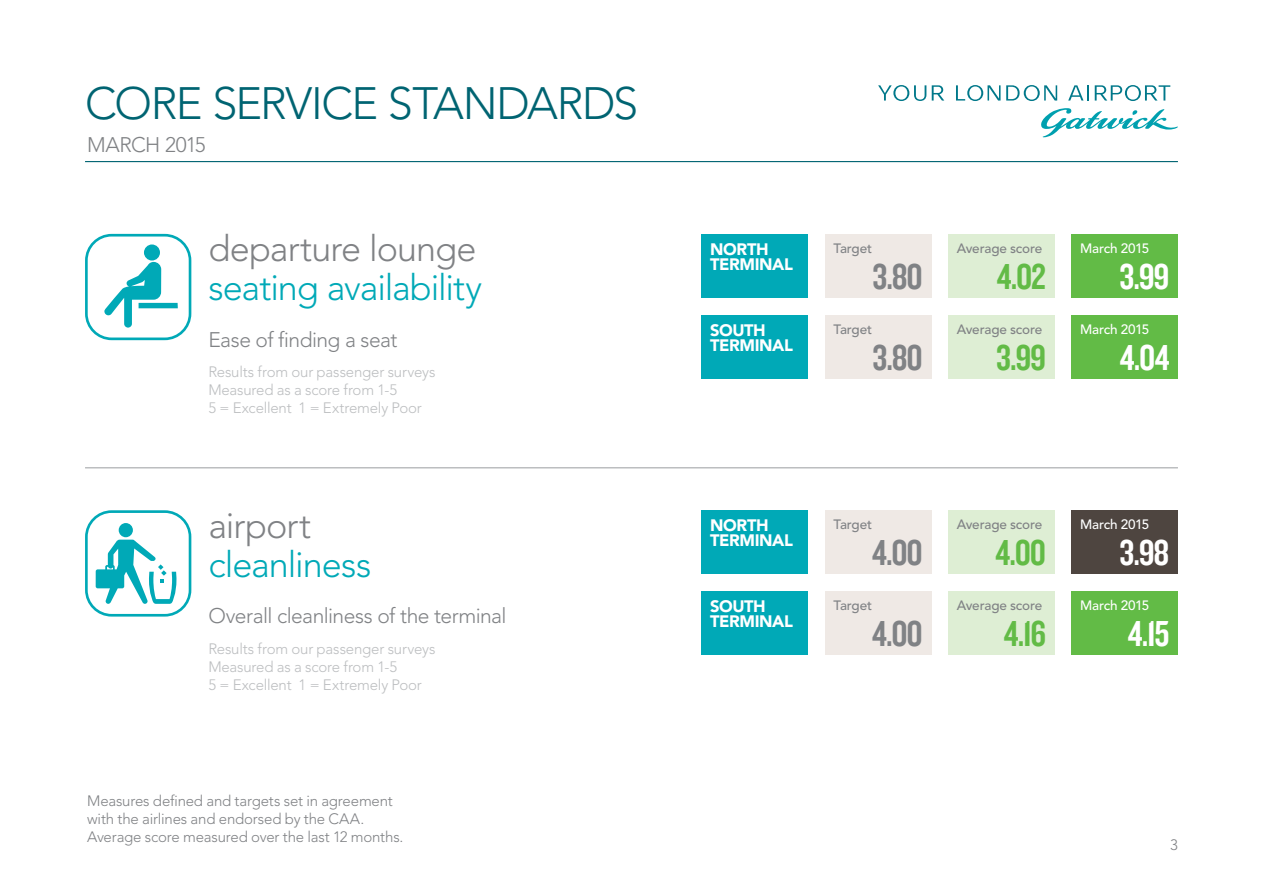
<style>
.page{position:relative;width:1263px;height:893px;background:#fff}
.page>*{position:absolute;margin:0;border:0;box-sizing:border-box;transform-origin:0 0}
.t1{font:300 45px "Avenir";letter-spacing:-.035em;color:#006472}
.t2{font:37.5px "Knockout HTF49 Liteweight";letter-spacing:-.03em;color:#808285}
.t3{font:37.5px "Knockout HTF49 Liteweight";letter-spacing:-.03em;color:#62bb46}
.t4{font:37.5px "Knockout HTF49 Liteweight";letter-spacing:-.03em;color:#fff}
.t5{font:300 36px "Avenir";letter-spacing:-.03em;color:#00a9b7}
.t6{font:300 36px "Avenir";letter-spacing:-.025em;color:#808285}
.t7{font:300 21px "Avenir";letter-spacing:-.025em;color:#808285}
.t8{font:900 16.5px/15px "Avenir";letter-spacing:-.025em;color:#fff}
.t9{font:300 15px/18px "Avenir";letter-spacing:-.01em;color:#bcbec0}
.t10{font:300 15px/18px "Avenir";letter-spacing:-.015em;color:#808285}
.t11{font:500 13.5px "Avenir";letter-spacing:-.015em;color:#808285}
.t12{font:500 13.5px "Avenir";letter-spacing:-.01em;color:#fff}
</style>
<div class="page">
<svg style="left:1041px;top:108px;width:137px;height:29px"></svg>
<svg style="left:1068px;top:85px;width:21px;height:16px"></svg>
<svg style="left:878px;top:85px;width:48px;height:16px"></svg>
<svg style="left:1006px;top:85px;width:51px;height:16px"></svg>
<svg style="left:932px;top:85px;width:12px;height:16px"></svg>
<svg style="left:956px;top:85px;width:44px;height:16px"></svg>
<svg style="left:1095px;top:85px;width:75px;height:16px"></svg>
<hr style="left:85px;top:161px;width:1093px;height:1px;background:#006472">
<svg style="left:85px;top:234px;width:106px;height:106px"></svg>
<div style="left:702px;top:234px;width:106px;height:64px;background:#00a9b7"></div>
<div style="left:702px;top:510px;width:106px;height:64px;background:#00a9b7"></div>
<div style="left:825px;top:234px;width:106px;height:64px;background:#efe9e5"></div>
<div style="left:825px;top:510px;width:106px;height:64px;background:#efe9e5"></div>
<div style="left:825px;top:315px;width:106px;height:63px;background:#efe9e5"></div>
<div style="left:825px;top:591px;width:106px;height:64px;background:#efe9e5"></div>
<div style="left:948px;top:234px;width:106px;height:64px;background:#deeed4"></div>
<div style="left:948px;top:510px;width:106px;height:64px;background:#deeed4"></div>
<div style="left:948px;top:315px;width:106px;height:63px;background:#deeed4"></div>
<div style="left:948px;top:591px;width:106px;height:64px;background:#deeed4"></div>
<div style="left:1071px;top:234px;width:107px;height:64px;background:#62bb46"></div>
<div style="left:1071px;top:510px;width:107px;height:64px;background:#4e4540"></div>
<div style="left:1071px;top:315px;width:107px;height:63px;background:#62bb46"></div>
<div style="left:1071px;top:591px;width:107px;height:64px;background:#62bb46"></div>
<div style="left:702px;top:315px;width:106px;height:63px;background:#00a9b7"></div>
<div style="left:702px;top:591px;width:106px;height:64px;background:#00a9b7"></div>
<hr style="left:85px;top:467px;width:1093px;height:1px;background:#bcbec0">
<svg style="left:85px;top:510px;width:106px;height:107px"></svg>
<h1 class="t1" style="left:85px;top:77px;width:555px">CORE SERVICE STANDARDS</h1>
<h3 class="t7" style="left:87px;top:132px;width:120px">MARCH 2015</h3>
<h3 class="t6" style="left:208px;top:228px;width:270px">departure lounge</h3>
<h3 class="t5" style="left:208px;top:267px;width:275px">seating availability</h3>
<h3 class="t7" style="left:208px;top:327px;width:191px">Ease of finding a seat</h3>
<p class="t9" style="left:208px;top:363px;width:229px">Results from our passenger surveys<br>Measured as a score from 1-5<br>5 = Excellent 1 = Extremely Poor</p>
<h3 class="t6" style="left:208px;top:504px;width:104px">airport</h3>
<h3 class="t5" style="left:208px;top:543px;width:165px">cleanliness</h3>
<h3 class="t7" style="left:208px;top:603px;width:300px">Overall cleanliness of the terminal</h3>
<p class="t9" style="left:208px;top:640px;width:229px">Results from our passenger surveys<br>Measured as a score from 1-5<br>5 = Excellent 1 = Extremely Poor</p>
<p class="t10" style="left:87px;top:792px;width:318px">Measures defined and targets set in agreement with the airlines and endorsed by the CAA.<br>Average score measured over the last 12 months.</p>
<p class="t8" style="left:710px;top:242px;width:84px">NORTH<br>TERMINAL</p>
<p class="t8" style="left:710px;top:322px;width:84px">SOUTH<br>TERMINAL</p>
<p class="t11" style="left:833px;top:240px;width:40px">Target</p>
<h2 class="t2" style="left:872px;top:257px;width:52px">3.80</h2>
<p class="t11" style="left:833px;top:321px;width:40px">Target</p>
<h2 class="t2" style="left:872px;top:338px;width:52px">3.80</h2>
<p class="t11" style="left:957px;top:240px;width:87px">Average score</p>
<h2 class="t3" style="left:997px;top:257px;width:51px">4.02</h2>
<p class="t11" style="left:957px;top:321px;width:87px">Average score</p>
<h2 class="t3" style="left:996px;top:338px;width:51px">3.99</h2>
<p class="t12" style="left:1080px;top:240px;width:71px">March 2015</p>
<h2 class="t4" style="left:1119px;top:257px;width:51px">3.99</h2>
<p class="t12" style="left:1080px;top:321px;width:71px">March 2015</p>
<h2 class="t4" style="left:1120px;top:338px;width:51px">4.04</h2>
<p class="t8" style="left:710px;top:518px;width:84px">NORTH<br>TERMINAL</p>
<p class="t8" style="left:710px;top:599px;width:84px">SOUTH<br>TERMINAL</p>
<p class="t11" style="left:833px;top:517px;width:40px">Target</p>
<h2 class="t2" style="left:872px;top:534px;width:52px">4.00</h2>
<p class="t11" style="left:833px;top:597px;width:40px">Target</p>
<h2 class="t2" style="left:872px;top:614px;width:52px">4.00</h2>
<p class="t11" style="left:957px;top:517px;width:87px">Average score</p>
<h2 class="t3" style="left:995px;top:534px;width:52px">4.00</h2>
<p class="t11" style="left:957px;top:597px;width:87px">Average score</p>
<h2 class="t3" style="left:1004px;top:614px;width:44px">4.16</h2>
<p class="t12" style="left:1080px;top:517px;width:71px">March 2015</p>
<h2 class="t4" style="left:1119px;top:534px;width:51px">3.98</h2>
<p class="t12" style="left:1080px;top:597px;width:71px">March 2015</p>
<h2 class="t4" style="left:1128px;top:614px;width:43px">4.15</h2>
<p class="t10" style="left:1170px;top:836px;width:9px">3</p>
</div>
